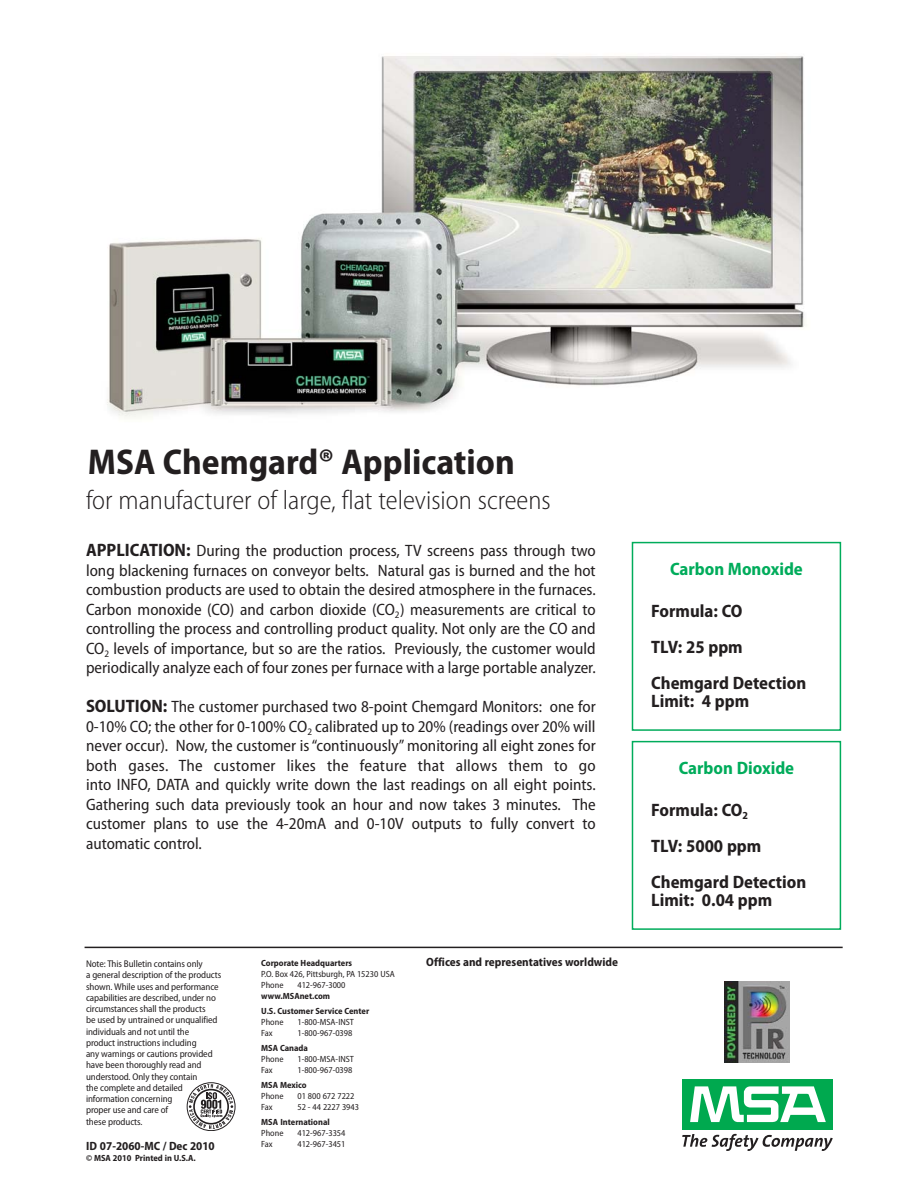
<style>
.page{position:relative;width:918px;height:1188px;background:#fff}
.page>*{position:absolute;margin:0;border:0;box-sizing:border-box;transform-origin:0 0}
.t1{font:700 semi-condensed 36px "Myriad Pro";color:#231f20}
.t2{font:300 semi-condensed 27px "Myriad Pro";color:#231f20}
.t3{font:700 semi-condensed 18px/36px "Myriad Pro";color:#231f20}
.t4{font:700 semi-condensed 18px "Myriad Pro";color:#00ac5b}
.t5{font:semi-condensed 16.5px/19.5px "Myriad Pro";color:#231f20;text-align:justify}
.t6{font:700 semi-condensed 12px "Myriad Pro";color:#231f20}
.t7{font:semi-condensed 9.75px/11.2px "Myriad Pro";letter-spacing:-.01em;color:#231f20}
.t8{font:semi-condensed 9px/10.8px "Myriad Pro";color:#231f20}
.t9{font:700 semi-condensed 9px/15.1px "Myriad Pro";color:#231f20}
.s1{font-weight:700;font-size:18px}
</style>
<div class="page">
<div style="left:683px;top:1079px;width:150px;height:50px;background:#00a94f"></div>
<svg style="left:690px;top:1086px;width:136px;height:36px"></svg>
<svg style="left:682px;top:1134px;width:151px;height:17px"></svg>
<img style="left:107px;top:56px;width:698px;height:362px">
<img style="left:725px;top:982px;width:65px;height:81px">
<div style="left:632px;top:542px;width:209px;height:189px;border:2px solid #00ac5b"></div>
<div style="left:632px;top:741px;width:209px;height:189px;border:2px solid #00ac5b"></div>
<hr style="left:85px;top:947px;width:758px;height:1px;background:#231f20">
<div style="left:187px;top:1082px;width:48px;height:49px;border:1px solid #231f20;border-radius:50%"></div>
<svg style="left:189px;top:1084px;width:44px;height:45px"></svg>
<h1 class="t1" style="left:88px;top:449px;width:428px">MSA Chemgard® Application</h1>
<h2 class="t2" style="left:86px;top:484px;width:466px">for manufacturer of large, flat television screens</h2>
<p class="t5" style="left:86px;top:543px;width:511px"><span class="s1">APPLICATION:</span> During the production process, TV screens pass through two long blackening furnaces on conveyor belts. Natural gas is burned and the hot combustion products are used to obtain the desired atmosphere in the furnaces.<br>Carbon monoxide (CO) and carbon dioxide (CO<sub>2</sub>) measurements are critical to controlling the process and controlling product quality. Not only are the CO and CO<sub>2</sub> levels of importance, but so are the ratios. Previously, the customer would periodically analyze each of four zones per furnace with a large portable analyzer.</p>
<p class="t5" style="left:86px;top:699px;width:511px"><span class="s1">SOLUTION:</span> The customer purchased two 8-point Chemgard Monitors: one for 0-10% CO; the other for 0-100% CO<sub>2</sub> calibrated up to 20% (readings over 20% will never occur). Now, the customer is “continuously” monitoring all eight zones for both gases. The customer likes the feature that allows them to go into INFO, DATA and quickly write down the last readings on all eight points.<br>Gathering such data previously took an hour and now takes 3 minutes. The customer plans to use the 4-20mA and 0-10V outputs to fully convert to automatic control.</p>
<p class="t7" style="left:86px;top:959px;width:137px">Note: This Bulletin contains only<br>a general description of the products shown. While uses and performance capabilities are described, under no circumstances shall the products<br>be used by untrained or unqualified individuals and not until the<br>product instructions including<br>any warnings or cautions provided have been thoroughly read and understood. Only they contain<br>the complete and detailed information concerning<br>proper use and care of<br>these products.</p>
<p class="t6" style="left:86px;top:1141px;width:130px">ID 07-2060-MC / Dec 2010</p>
<p class="t9" style="left:86px;top:1151px;width:111px">© MSA 2010 Printed in U.S.A.</p>
<p class="t9" style="left:261px;top:957px;width:92px">Corporate Headquarters</p>
<p class="t8" style="left:261px;top:970px;width:135px">P.O. Box 426, Pittsburgh, PA 15230 USA<br>Phone</p>
<p class="t8" style="left:297px;top:981px;width:50px">412-967-3000</p>
<p class="t9" style="left:261px;top:989px;width:109px">www.MSAnet.com<br>U.S. Customer Service Center</p>
<p class="t8" style="left:261px;top:1017px;width:24px">Phone</p>
<p class="t8" style="left:297px;top:1017px;width:58px">1-800-MSA-INST</p>
<p class="t8" style="left:261px;top:1028px;width:13px">Fax</p>
<p class="t8" style="left:297px;top:1028px;width:57px">1-800-967-0398</p>
<p class="t9" style="left:261px;top:1041px;width:48px">MSA Canada</p>
<p class="t8" style="left:261px;top:1054px;width:24px">Phone</p>
<p class="t8" style="left:297px;top:1054px;width:58px">1-800-MSA-INST</p>
<p class="t8" style="left:261px;top:1065px;width:13px">Fax</p>
<p class="t8" style="left:297px;top:1065px;width:57px">1-800-967-0398</p>
<p class="t9" style="left:261px;top:1078px;width:47px">MSA Mexico</p>
<p class="t8" style="left:261px;top:1091px;width:24px">Phone</p>
<p class="t8" style="left:297px;top:1091px;width:59px">01 800 672 7222</p>
<p class="t8" style="left:261px;top:1102px;width:13px">Fax</p>
<p class="t8" style="left:297px;top:1102px;width:63px">52 - 44 2227 3943</p>
<p class="t9" style="left:261px;top:1115px;width:70px">MSA International</p>
<p class="t8" style="left:261px;top:1128px;width:24px">Phone</p>
<p class="t8" style="left:297px;top:1128px;width:50px">412-967-3354</p>
<p class="t8" style="left:261px;top:1139px;width:13px">Fax</p>
<p class="t8" style="left:297px;top:1139px;width:50px">412-967-3451</p>
<p class="t6" style="left:426px;top:958px;width:193px">Offices and representatives worldwide</p>
<p class="t4" style="left:670px;top:562px;width:134px">Carbon Monoxide</p>
<p class="t3" style="left:651px;top:594px;width:157px">Formula: CO<br>TLV: 25 ppm<br>Chemgard Detection</p>
<p class="t3" style="left:651px;top:684px;width:100px">Limit: 4 ppm</p>
<p class="t4" style="left:679px;top:761px;width:117px">Carbon Dioxide</p>
<p class="t3" style="left:651px;top:793px;width:157px">Formula: CO<sub>2<br></sub>TLV: 5000 ppm<br>Chemgard Detection</p>
<p class="t3" style="left:651px;top:883px;width:123px">Limit: 0.04 ppm</p>
</div>
